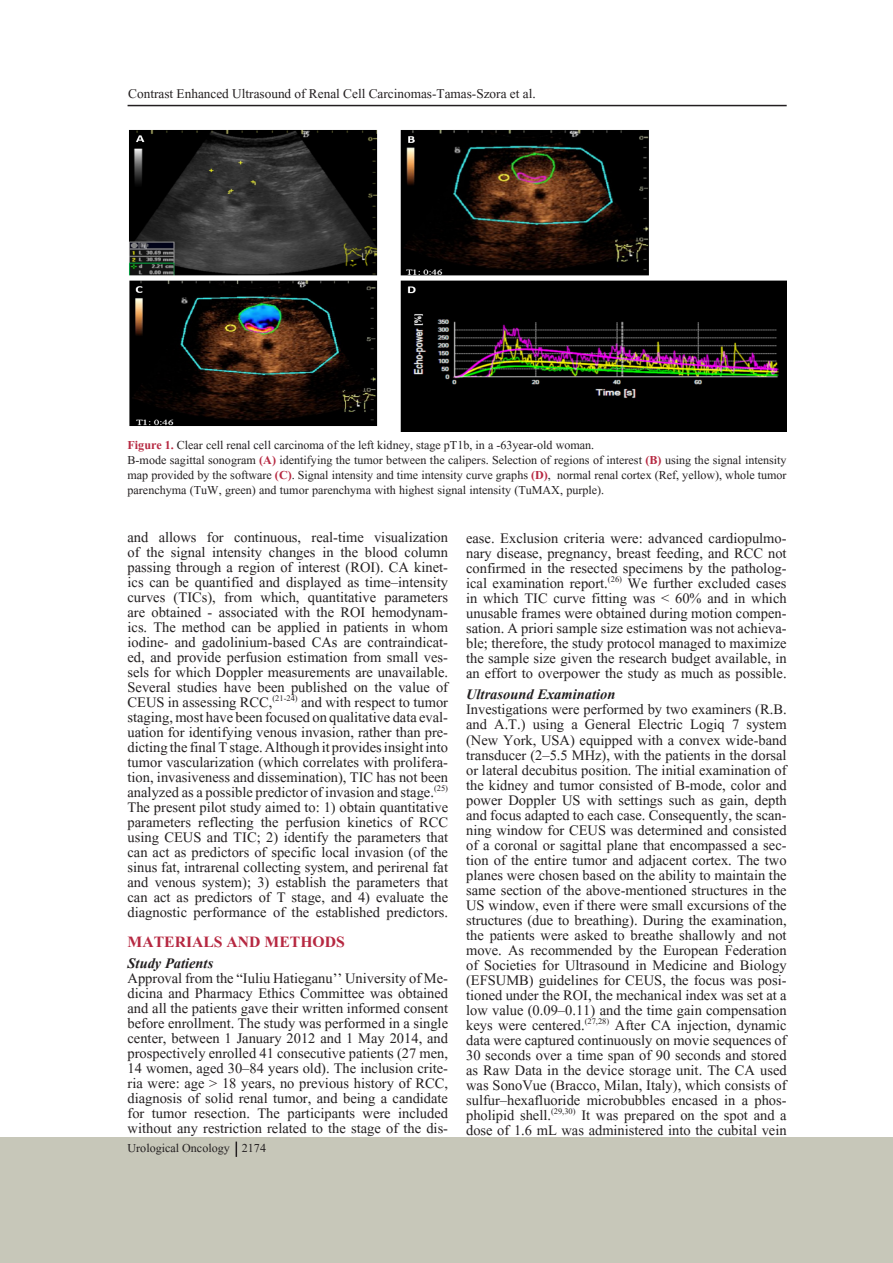
<style>
.page{position:relative;width:893px;height:1263px;background:#fff}
.page>*{position:absolute;margin:0;border:0;box-sizing:border-box;transform-origin:0 0}
.t1{font:700 19.5px "Aparajita";color:#b62841}
.t2{font:18px/15px "Aparajita";color:#231f20;text-align:justify}
.t3{font:italic 700 18px "Aparajita";color:#231f20}
.t4{font:16.5px "Aparajita";color:#231f20}
.t5{font:15px/15px "Aparajita";color:#231f20;text-align:justify}
.s1{font-weight:700;color:#b62841}
</style>
<div class="page">
<div style="left:0;top:1137px;width:893px;height:126px;background:#c7c7b9"></div>
<hr style="left:128px;top:105px;width:659px;height:1px;background:#231f20">
<img style="left:129px;top:130px;width:658px;height:302px">
<svg style="left:236px;top:1141px;width:1px;height:16px"></svg>
<p class="t4" style="left:128px;top:85px;width:409px">Contrast Enhanced Ultrasound of Renal Cell Carcinomas-Tamas-Szora et al.</p>
<p class="t5" style="left:128px;top:439px;width:468px"><span class="s1">Figure 1.</span> Clear cell renal cell carcinoma of the left kidney, stage pT1b, in a -63year-old woman.</p>
<p class="t5" style="left:128px;top:454px;width:661px">B-mode sagittal sonogram <span class="s1">(A)</span> identifying the tumor between the calipers. Selection of regions of interest <span class="s1">(B)</span> using the signal intensity map provided by the software <span class="s1">(C)</span>. Signal intensity and time intensity curve graphs <span class="s1">(D)</span>, normal renal cortex (Ref, yellow), whole tumor parenchyma (TuW, green) and tumor parenchyma with highest signal intensity (TuMAX, purple).</p>
<p class="t2" style="left:128px;top:531px;width:322px">and allows for continuous, real-time visualization of the signal intensity changes in the blood column passing through a region of interest (ROI). CA kinet&shy;ics can be quantified and displayed as time–intensity curves (TICs), from which, quantitative parameters are obtained - associated with the ROI hemodynam&shy;ics. The method can be applied in patients in whom iodine- and gadolinium-based CAs are contraindicat&shy;ed, and provide perfusion estimation from small ves&shy;sels for which Doppler measurements are unavailable.</p>
<p class="t2" style="left:128px;top:681px;width:322px">Several studies have been published on the value of CEUS in assessing RCC,<sup>(21-24)</sup> and with respect to tumor staging, most have been focused on qualitative data eval&shy;uation for identifying venous invasion, rather than pre&shy;dicting the final T stage. Although it provides insight into tumor vascularization (which correlates with prolifera&shy;tion, invasiveness and dissemination), TIC has not been analyzed as a possible predictor of invasion and stage.<sup>(25)</sup></p>
<p class="t2" style="left:128px;top:801px;width:322px">The present pilot study aimed to: 1) obtain quantitative parameters reflecting the perfusion kinetics of RCC using CEUS and TIC; 2) identify the parameters that can act as predictors of specific local invasion (of the sinus fat, intrarenal collecting system, and perirenal fat and venous system); 3) establish the parameters that can act as predictors of T stage, and 4) evaluate the diagnostic performance of the established predictors.</p>
<p class="t1" style="left:128px;top:932px;width:219px">MATERIALS AND METHODS</p>
<p class="t3" style="left:128px;top:955px;width:87px">Study Patients</p>
<p class="t2" style="left:128px;top:972px;width:322px">Approval from the “Iuliu Hatieganu’’ University of Me&shy;dicina and Pharmacy Ethics Committee was obtained and all the patients gave their written informed consent before enrollment. The study was performed in a single center, between 1 January 2012 and 1 May 2014, and prospectively enrolled 41 consecutive patients (27 men, 14 women, aged 30–84 years old). The inclusion crite&shy;ria were: age &gt; 18 years, no previous history of RCC, diagnosis of solid renal tumor, and being a candidate for tumor resection. The participants were included without any restriction related to the stage of the dis-</p>
<p class="t5" style="left:128px;top:1142px;width:140px">Urological Oncology 2174</p>
<p class="t2" style="left:466px;top:533px;width:322px">ease. Exclusion criteria were: advanced cardiopulmo&shy;nary disease, pregnancy, breast feeding, and RCC not confirmed in the resected specimens by the patholog&shy;ical examination report.<sup>(26)</sup> We further excluded cases in which TIC curve fitting was &lt; 60% and in which unusable frames were obtained during motion compen&shy;sation. A priori sample size estimation was not achieva&shy;ble; therefore, the study protocol managed to maximize the sample size given the research budget available, in an effort to overpower the study as much as possible.</p>
<p class="t3" style="left:466px;top:686px;width:151px">Ultrasound Examination</p>
<p class="t2" style="left:466px;top:704px;width:322px">Investigations were performed by two examiners (R.B. and A.T.) using a General Electric Logiq 7 system (New York, USA) equipped with a convex wide-band transducer (2–5.5 MHz), with the patients in the dorsal or lateral decubitus position. The initial examination of the kidney and tumor consisted of B-mode, color and power Doppler US with settings such as gain, depth and focus adapted to each case. Consequently, the scan&shy;ning window for CEUS was determined and consisted of a coronal or sagittal plane that encompassed a sec&shy;tion of the entire tumor and adjacent cortex. The two planes were chosen based on the ability to maintain the same section of the above-mentioned structures in the US window, even if there were small excursions of the structures (due to breathing). During the examination, the patients were asked to breathe shallowly and not move. As recommended by the European Federation of Societies for Ultrasound in Medicine and Biology (EFSUMB) guidelines for CEUS, the focus was posi&shy;tioned under the ROI, the mechanical index was set at a low value (0.09–0.11) and the time gain compensation keys were centered.<sup>(27,28)</sup> After CA injection, dynamic data were captured continuously on movie sequences of 30 seconds over a time span of 90 seconds and stored as Raw Data in the device storage unit. The CA used was SonoVue (Bracco, Milan, Italy), which consists of sulfur–hexafluoride microbubbles encased in a phos&shy;pholipid shell.<sup>(29,30)</sup> It was prepared on the spot and a dose of 1.6 mL was administered into the cubital vein</p>
</div>
